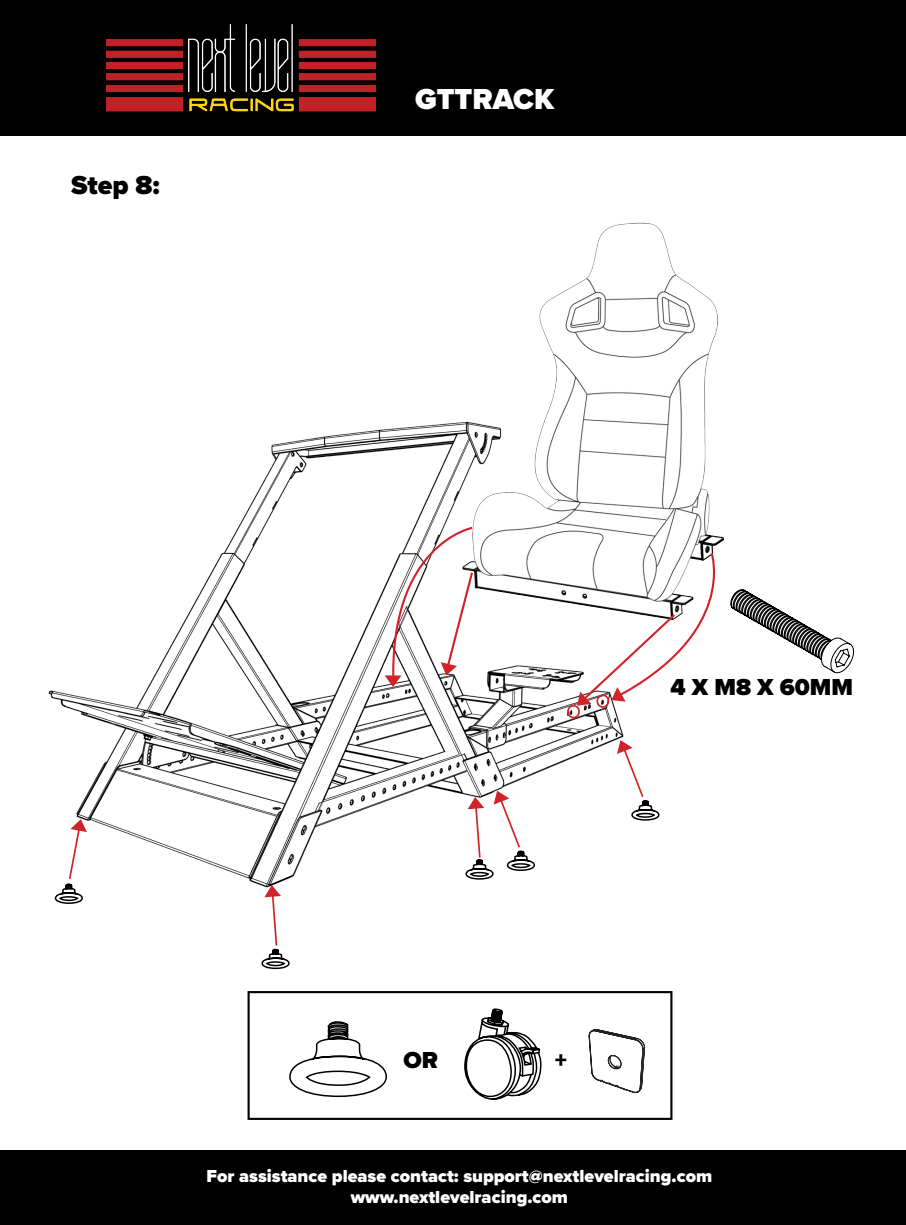
<style>
.page{position:relative;width:906px;height:1225px;background:#fff}
.page>*{position:absolute;margin:0;border:0;box-sizing:border-box;transform-origin:0 0}
.t1{font:900 30px "Proxima Nova";color:#fff}
.t2{font:900 27px "Proxima Nova";color:#000}
.t3{font:900 24px "Proxima Nova";color:#000}
.t4{font:900 18px/21.6px "Proxima Nova";color:#fff;text-align:center}
</style>
<div class="page">
<div style="left:0;top:0;width:906px;height:136px;background:#000"></div>
<img style="left:106px;top:24px;width:269px;height:88px">
<div style="left:0;top:1149px;width:906px;height:76px;background:#000"></div>
<img style="left:539px;top:222px;width:185px;height:329px">
<img style="left:48px;top:354px;width:591px;height:532px">
<svg style="left:289px;top:1021px;width:98px;height:77px"></svg>
<svg style="left:464px;top:1008px;width:77px;height:92px"></svg>
<div style="left:567px;top:705px;width:13px;height:13px;border:2px solid #d2232a;border-radius:50%"></div>
<svg style="left:589px;top:1029px;width:56px;height:64px"></svg>
<svg style="left:615px;top:738px;width:45px;height:83px"></svg>
<svg style="left:465px;top:789px;width:71px;height:91px"></svg>
<svg style="left:261px;top:883px;width:29px;height:87px"></svg>
<svg style="left:54px;top:817px;width:36px;height:87px"></svg>
<div style="left:247px;top:991px;width:425px;height:129px;border:2px solid #000"></div>
<svg style="left:382px;top:526px;width:92px;height:162px"></svg>
<svg style="left:575px;top:551px;width:279px;height:157px"></svg>
<h2 class="t2" style="left:71px;top:165px;width:90px">Step 8:</h2>
<h1 class="t1" style="left:415px;top:76px;width:140px">GTTRACK</h1>
<h3 class="t3" style="left:670px;top:669px;width:184px">4 X M8 X 60MM</h3>
<h3 class="t3" style="left:403px;top:1042px;width:36px">OR</h3>
<h3 class="t3" style="left:555px;top:1042px;width:14px">+</h3>
<p class="t4" style="left:206px;top:1164px;width:507px">For assistance please contact: support@nextlevelracing.com www.nextlevelracing.com</p>
</div>
